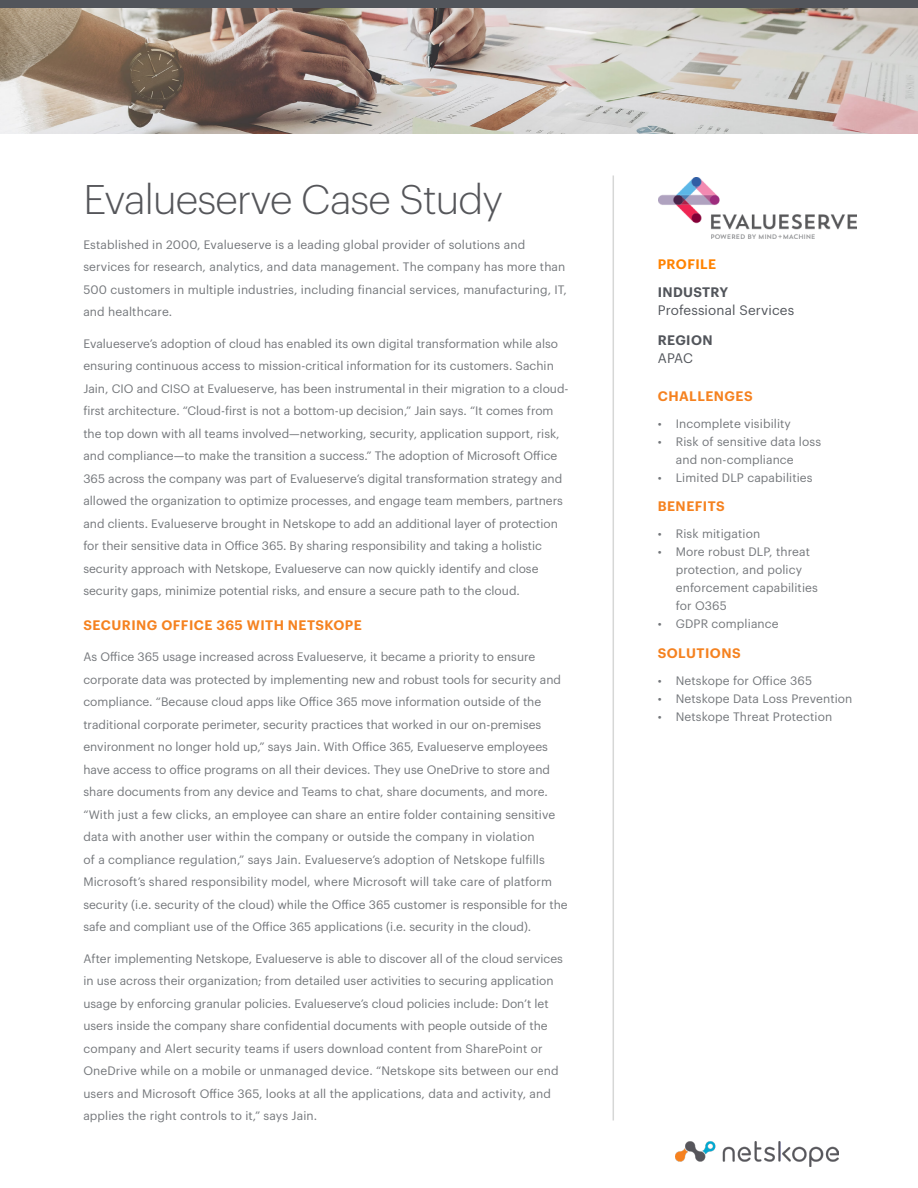
<style>
.page{position:relative;width:918px;height:1188px;background:#fff}
.page>*{position:absolute;margin:0;border:0;box-sizing:border-box;transform-origin:0 0}
.t1{font:300 40.5px "Graphik";letter-spacing:-.02em;color:#55565a}
.t2{font:600 13.5px "Graphik";letter-spacing:.035em;color:#f58220}
.t3{font:13.5px "Graphik";letter-spacing:.01em;color:#52555b}
.t4{font:600 13.5px "Graphik";letter-spacing:.025em;color:#52555b}
.t5{font:600 13.5px "Graphik";letter-spacing:.03em;color:#ff8300}
.t6{font:12px/22.5px "Graphik";color:#74777b}
</style>
<div class="page">
<img style="left:0;top:7px;width:918px;height:126px">
<div style="left:0;top:0;width:918px;height:7px;background:#52555b"></div>
<hr style="left:613px;top:176px;width:1px;height:944px;background:#d6d7d6">
<img style="left:675px;top:1141px;width:163px;height:26px">
<img style="left:658px;top:177px;width:199px;height:61px">
<h1 class="t1" style="left:83px;top:170px;width:421px">Evalueserve Case Study</h1>
<p class="t6" style="left:83px;top:232px;width:485px">Established in 2000, Evalueserve is a leading global provider of solutions and services for research, analytics, and data management. The company has more than 500 customers in multiple industries, including financial services, manufacturing, IT, and healthcare.</p>
<p class="t6" style="left:83px;top:331px;width:487px">Evalueserve’s adoption of cloud has enabled its own digital transformation while also ensuring continuous access to mission-critical information for its customers. Sachin Jain, CIO and CISO at Evalueserve, has been instrumental in their migration to a cloud&shy;first architecture. “Cloud-first is not a bottom-up decision,” Jain says. “It comes from the top down with all teams involved—networking, security, application support, risk, and compliance—to make the transition a success.” The adoption of Microsoft Office 365 across the company was part of Evalueserve’s digital transformation strategy and allowed the organization to optimize processes, and engage team members, partners and clients. Evalueserve brought in Netskope to add an additional layer of protection for their sensitive data in Office 365. By sharing responsibility and taking a holistic security approach with Netskope, Evalueserve can now quickly identify and close security gaps, minimize potential risks, and ensure a secure path to the cloud.</p>
<p class="t2" style="left:83px;top:614px;width:280px">SECURING OFFICE 365 WITH NETSKOPE</p>
<p class="t6" style="left:83px;top:645px;width:486px">As Office 365 usage increased across Evalueserve, it became a priority to ensure corporate data was protected by implementing new and robust tools for security and compliance. “Because cloud apps like Office 365 move information outside of the traditional corporate perimeter, security practices that worked in our on-premises environment no longer hold up,” says Jain. With Office 365, Evalueserve employees have access to office programs on all their devices. They use OneDrive to store and share documents from any device and Teams to chat, share documents, and more. “With just a few clicks, an employee can share an entire folder containing sensitive data with another user within the company or outside the company in violation<br>of a compliance regulation,” says Jain. Evalueserve’s adoption of Netskope fulfills Microsoft’s shared responsibility model, where Microsoft will take care of platform security (i.e. security of the cloud) while the Office 365 customer is responsible for the safe and compliant use of the Office 365 applications (i.e. security in the cloud).</p>
<p class="t6" style="left:83px;top:946px;width:481px">After implementing Netskope, Evalueserve is able to discover all of the cloud services in use across their organization; from detailed user activities to securing application usage by enforcing granular policies. Evalueserve’s cloud policies include: Don’t let users inside the company share confidential documents with people outside of the company and Alert security teams if users download content from SharePoint or OneDrive while on a mobile or unmanaged device. “Netskope sits between our end users and Microsoft Office 365, looks at all the applications, data and activity, and applies the right controls to it,” says Jain.</p>
<p class="t5" style="left:658px;top:254px;width:60px">PROFILE</p>
<p class="t4" style="left:658px;top:281px;width:72px">INDUSTRY</p>
<p class="t3" style="left:658px;top:300px;width:138px">Professional Services</p>
<p class="t4" style="left:658px;top:329px;width:56px">REGION</p>
<p class="t3" style="left:658px;top:348px;width:37px">APAC</p>
<p class="t2" style="left:658px;top:386px;width:96px">CHALLENGES</p>
<p class="t6" style="left:658px;top:411px;width:135px">• Incomplete visibility</p>
<p class="t6" style="left:676px;top:431px;width:147px;line-height:18px;text-indent:-18px">• Risk of sensitive data loss and non-compliance</p>
<p class="t6" style="left:658px;top:465px;width:156px">• Limited DLP capabilities</p>
<p class="t2" style="left:658px;top:496px;width:69px">BENEFITS</p>
<p class="t6" style="left:658px;top:522px;width:104px">• Risk mitigation</p>
<p class="t6" style="left:676px;top:542px;width:144px;line-height:18px;text-indent:-18px">• More robust DLP, threat protection, and policy enforcement capabilities for O365</p>
<p class="t6" style="left:658px;top:612px;width:122px">• GDPR compliance</p>
<p class="t2" style="left:658px;top:643px;width:84px">SOLUTIONS</p>
<p class="t6" style="left:658px;top:669px;width:156px">• Netskope for Office 365</p>
<p class="t6" style="left:658px;top:687px;width:196px">• Netskope Data Loss Prevention</p>
<p class="t6" style="left:658px;top:705px;width:176px">• Netskope Threat Protection</p>
</div>
